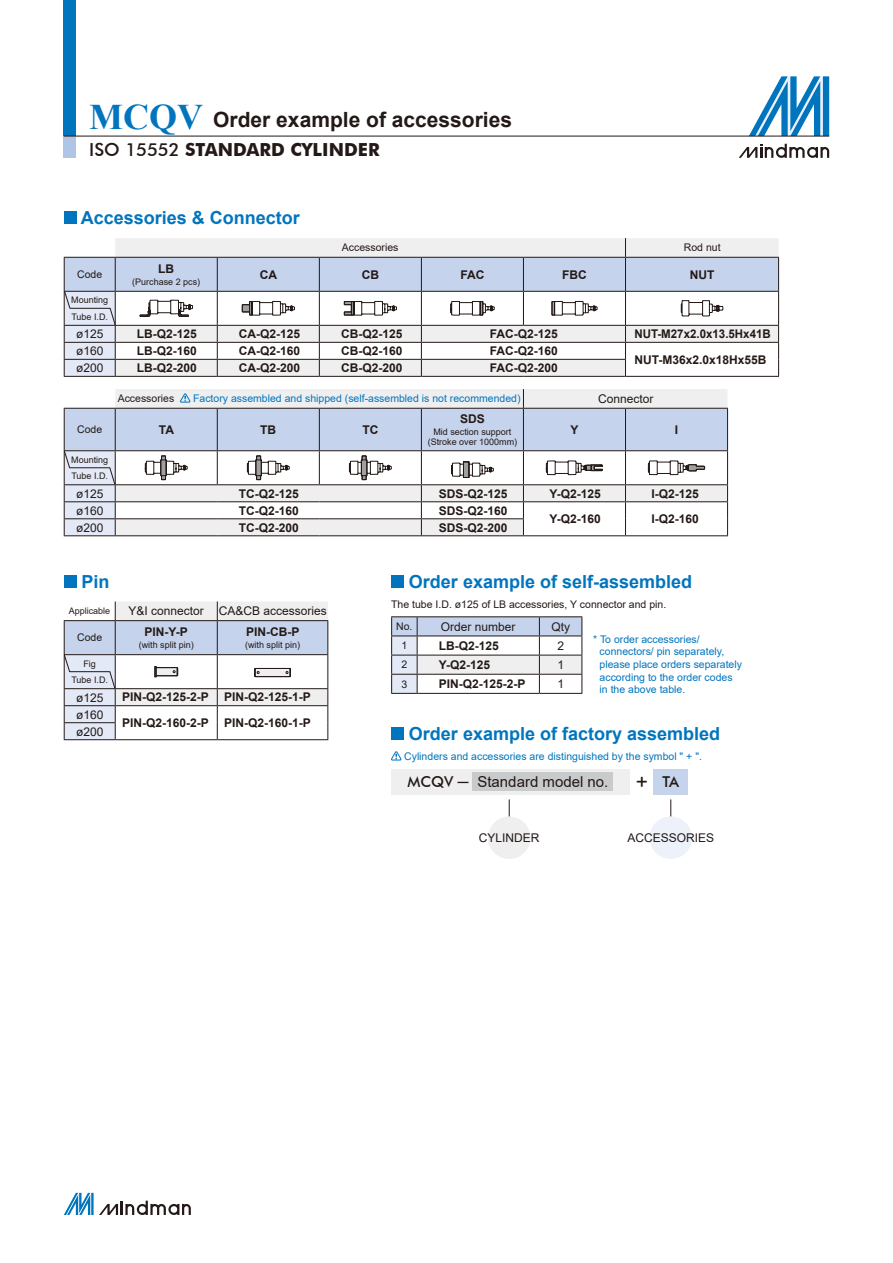
<style>
.page{position:relative;width:893px;height:1263px;background:#fff}
.page>*{position:absolute;margin:0;border:0;box-sizing:border-box;transform-origin:0 0}
.t1{font:700 21px "Arial";color:#231916}
.t2{font:21px "Arial";color:#231916}
.t3{font:700 18px "Arial";color:#0075be}
.t4{font:700 18px "Futura BT";color:#231916}
.t5{font:15px "Arial";color:#231916}
.t6{font:500 15px "Futura BT";color:#231916}
.t7{font:700 12px "Arial";color:#231916}
.t8{font:12px "Arial";color:#231916}
.t9{font:700 12px "Arial";color:#231916;scale:.96 1}
.t10{font:10.5px/12.6px "Arial";color:#0075be}
.t11{font:10.5px "Arial";color:#231916}
.t12{font:9px/10.8px "Arial";color:#231916;text-align:center}
.s1{font-family:"Times New Roman";font-size:36px;color:#0075be}
.s2{font-weight:500}
.s3{font-family:"Arial";font-weight:400}
</style>
<div class="page">
<svg style="left:749px;top:76px;width:80px;height:60px"></svg>
<svg style="left:739px;top:144px;width:90px;height:14px"></svg>
<div style="left:64px;top:0;width:12px;height:136px;background:#0075be"></div>
<div style="left:64px;top:136px;width:12px;height:21px;background:#b0c4e6"></div>
<hr style="left:64px;top:136px;width:765px;height:1px;background:#231916">
<svg style="left:64px;top:1193px;width:127px;height:22px"></svg>
<div style="left:64px;top:211px;width:13px;height:13px;background:#0075be"></div>
<div style="left:64px;top:575px;width:13px;height:13px;background:#0075be"></div>
<hr style="left:64px;top:376px;width:51px;height:1px;background:#231916">
<hr style="left:115px;top:376px;width:102px;height:1px;background:#231916">
<hr style="left:217px;top:376px;width:102px;height:1px;background:#231916">
<hr style="left:319px;top:376px;width:102px;height:1px;background:#231916">
<hr style="left:421px;top:376px;width:102px;height:1px;background:#231916">
<hr style="left:523px;top:376px;width:102px;height:1px;background:#231916">
<hr style="left:625px;top:376px;width:154px;height:1px;background:#231916">
<svg style="left:64px;top:238px;width:715px;height:138px"></svg>
<svg style="left:64px;top:389px;width:664px;height:147px"></svg>
<svg style="left:64px;top:601px;width:264px;height:139px"></svg>
<div style="left:391px;top:727px;width:13px;height:13px;background:#0075be"></div>
<div style="left:391px;top:769px;width:238px;height:26px;background:#efeff0"></div>
<div style="left:473px;top:773px;width:140px;height:18px;background:#c9cacb"></div>
<div style="left:654px;top:769px;width:34px;height:26px;background:#c5d3ec"></div>
<div style="left:488px;top:816px;width:42px;height:43px;background:#efeff0;border-radius:50%"></div>
<div style="left:649px;top:816px;width:43px;height:43px;background:#edf1fa;border-radius:50%"></div>
<svg style="left:509px;top:799px;width:1px;height:17px"></svg>
<svg style="left:670px;top:799px;width:1px;height:17px"></svg>
<svg style="left:391px;top:751px;width:11px;height:10px"></svg>
<div style="left:391px;top:575px;width:13px;height:13px;background:#0075be"></div>
<svg style="left:391px;top:616px;width:191px;height:78px"></svg>
<hr style="left:417px;top:693px;width:122px;height:1px;background:#231916">
<hr style="left:539px;top:693px;width:43px;height:1px;background:#231916">
<p class="t1" style="left:89px;top:105px;width:424px"><span class="s1">MCQV</span> Order example of accessories</p>
<p class="t4" style="left:89px;top:139px;width:292px"><span class="s2">ISO 15552</span> STANDARD CYLINDER</p>
<p class="t3" style="left:81px;top:205px;width:221px">Accessories &amp; Connector</p>
<p class="t11" style="left:342px;top:240px;width:58px">Accessories</p>
<p class="t11" style="left:684px;top:240px;width:38px">Rod nut</p>
<p class="t11" style="left:77px;top:267px;width:27px">Code</p>
<p class="t7" style="left:158px;top:260px;width:17px">LB</p>
<p class="t12" style="left:132px;top:276px;width:70px">(Purchase 2 pcs)</p>
<p class="t7" style="left:260px;top:266px;width:19px">CA</p>
<p class="t7" style="left:362px;top:266px;width:19px">CB</p>
<p class="t7" style="left:460px;top:266px;width:26px">FAC</p>
<p class="t7" style="left:562px;top:266px;width:26px">FBC</p>
<p class="t7" style="left:690px;top:266px;width:26px">NUT</p>
<p class="t12" style="left:71px;top:295px;width:39px">Mounting</p>
<p class="t12" style="left:71px;top:311px;width:38px">Tube I.D.</p>
<p class="t8" style="left:76px;top:326px;width:29px">ø125</p>
<p class="t7" style="left:137px;top:325px;width:62px">LB-Q2-125</p>
<p class="t7" style="left:239px;top:325px;width:63px">CA-Q2-125</p>
<p class="t7" style="left:341px;top:325px;width:63px">CB-Q2-125</p>
<p class="t7" style="left:490px;top:325px;width:70px">FAC-Q2-125</p>
<p class="t9" style="left:634px;top:325px;width:144px">NUT-M27x2.0x13.5Hx41B</p>
<p class="t8" style="left:76px;top:343px;width:29px">ø160</p>
<p class="t7" style="left:137px;top:342px;width:62px">LB-Q2-160</p>
<p class="t7" style="left:239px;top:342px;width:63px">CA-Q2-160</p>
<p class="t7" style="left:341px;top:342px;width:63px">CB-Q2-160</p>
<p class="t7" style="left:490px;top:342px;width:70px">FAC-Q2-160</p>
<p class="t7" style="left:634px;top:351px;width:134px">NUT-M36x2.0x18Hx55B</p>
<p class="t8" style="left:76px;top:360px;width:29px">ø200</p>
<p class="t7" style="left:137px;top:359px;width:62px">LB-Q2-200</p>
<p class="t7" style="left:239px;top:359px;width:63px">CA-Q2-200</p>
<p class="t7" style="left:341px;top:359px;width:63px">CB-Q2-200</p>
<p class="t7" style="left:490px;top:359px;width:70px">FAC-Q2-200</p>
<p class="t11" style="left:118px;top:391px;width:58px">Accessories</p>
<p class="t10" style="left:193px;top:392px;width:329px">Factory assembled and shipped (self-assembled is not recommended)</p>
<p class="t8" style="left:598px;top:390px;width:57px">Connector</p>
<p class="t11" style="left:77px;top:422px;width:27px">Code</p>
<p class="t7" style="left:159px;top:421px;width:17px">TA</p>
<p class="t7" style="left:260px;top:421px;width:17px">TB</p>
<p class="t7" style="left:362px;top:421px;width:17px">TC</p>
<p class="t7" style="left:460px;top:410px;width:26px">SDS</p>
<p class="t12" style="left:428px;top:426px;width:91px">Mid section support (Stroke over 1000mm)</p>
<p class="t7" style="left:571px;top:421px;width:10px">Y</p>
<p class="t7" style="left:675px;top:421px;width:5px">I</p>
<p class="t12" style="left:71px;top:454px;width:39px">Mounting</p>
<p class="t12" style="left:71px;top:471px;width:38px">Tube I.D.</p>
<p class="t8" style="left:76px;top:485px;width:29px">ø125</p>
<p class="t7" style="left:239px;top:485px;width:62px">TC-Q2-125</p>
<p class="t7" style="left:439px;top:485px;width:70px">SDS-Q2-125</p>
<p class="t7" style="left:549px;top:485px;width:53px">Y-Q2-125</p>
<p class="t7" style="left:651px;top:485px;width:49px">I-Q2-125</p>
<p class="t8" style="left:76px;top:502px;width:29px">ø160</p>
<p class="t7" style="left:239px;top:502px;width:62px">TC-Q2-160</p>
<p class="t7" style="left:439px;top:502px;width:70px">SDS-Q2-160</p>
<p class="t7" style="left:549px;top:510px;width:53px">Y-Q2-160</p>
<p class="t7" style="left:651px;top:510px;width:49px">I-Q2-160</p>
<p class="t8" style="left:76px;top:519px;width:29px">ø200</p>
<p class="t7" style="left:239px;top:519px;width:62px">TC-Q2-200</p>
<p class="t7" style="left:439px;top:519px;width:70px">SDS-Q2-200</p>
<p class="t3" style="left:409px;top:569px;width:285px">Order example of self-assembled</p>
<p class="t11" style="left:396px;top:619px;width:18px">No.</p>
<p class="t8" style="left:441px;top:618px;width:76px">Order number</p>
<p class="t8" style="left:551px;top:618px;width:20px">Qty</p>
<p class="t11" style="left:401px;top:638px;width:7px">1</p>
<p class="t7" style="left:439px;top:637px;width:62px">LB-Q2-125</p>
<p class="t8" style="left:557px;top:637px;width:8px">2</p>
<p class="t11" style="left:401px;top:657px;width:7px">2</p>
<p class="t7" style="left:439px;top:656px;width:53px">Y-Q2-125</p>
<p class="t8" style="left:557px;top:656px;width:8px">1</p>
<p class="t11" style="left:401px;top:677px;width:7px">3</p>
<p class="t7" style="left:439px;top:675px;width:88px">PIN-Q2-125-2-P</p>
<p class="t8" style="left:557px;top:676px;width:8px">1</p>
<p class="t3" style="left:82px;top:569px;width:30px">Pin</p>
<p class="t11" style="left:391px;top:597px;width:277px">The tube I.D. ø125 of LB accessories, Y connector and pin.</p>
<p class="t12" style="left:69px;top:605px;width:43px">Applicable</p>
<p class="t8" style="left:129px;top:603px;width:77px">Y&amp;I connector</p>
<p class="t8" style="left:219px;top:603px;width:110px">CA&amp;CB accessories</p>
<p class="t11" style="left:77px;top:630px;width:27px">Code</p>
<p class="t7" style="left:246px;top:624px;width:55px">PIN-CB-P</p>
<p class="t12" style="left:245px;top:639px;width:57px">(with split pin)</p>
<p class="t7" style="left:145px;top:624px;width:45px">PIN-Y-P</p>
<p class="t12" style="left:139px;top:639px;width:57px">(with split pin)</p>
<p class="t10" style="left:600px;top:633px;width:144px;text-indent:-6px">* To order accessories/ connectors/ pin separately, please place orders separately according to the order codes in the above table.</p>
<p class="t12" style="left:83px;top:658px;width:14px">Fig</p>
<p class="t12" style="left:71px;top:674px;width:38px">Tube I.D.</p>
<p class="t8" style="left:76px;top:689px;width:29px">ø125</p>
<p class="t7" style="left:122px;top:689px;width:88px">PIN-Q2-125-2-P</p>
<p class="t7" style="left:224px;top:689px;width:88px">PIN-Q2-125-1-P</p>
<p class="t8" style="left:76px;top:706px;width:29px">ø160</p>
<p class="t7" style="left:122px;top:714px;width:88px">PIN-Q2-160-2-P</p>
<p class="t7" style="left:224px;top:714px;width:88px">PIN-Q2-160-1-P</p>
<p class="t8" style="left:76px;top:723px;width:29px">ø200</p>
<p class="t3" style="left:409px;top:721px;width:313px">Order example of factory assembled</p>
<p class="t6" style="left:407px;top:773px;width:63px">MCQV <span class="s3">─</span></p>
<p class="t5" style="left:477px;top:772px;width:132px">Standard model no.</p>
<p class="t2" style="left:636px;top:768px;width:14px">+</p>
<p class="t6" style="left:662px;top:773px;width:18px">TA</p>
<p class="t10" style="left:404px;top:749px;width:299px">Cylinders and accessories are distinguished by the symbol " + ".</p>
<p class="t8" style="left:479px;top:829px;width:62px">CYLINDER</p>
<p class="t8" style="left:627px;top:829px;width:88px">ACCESSORIES</p>
</div>
